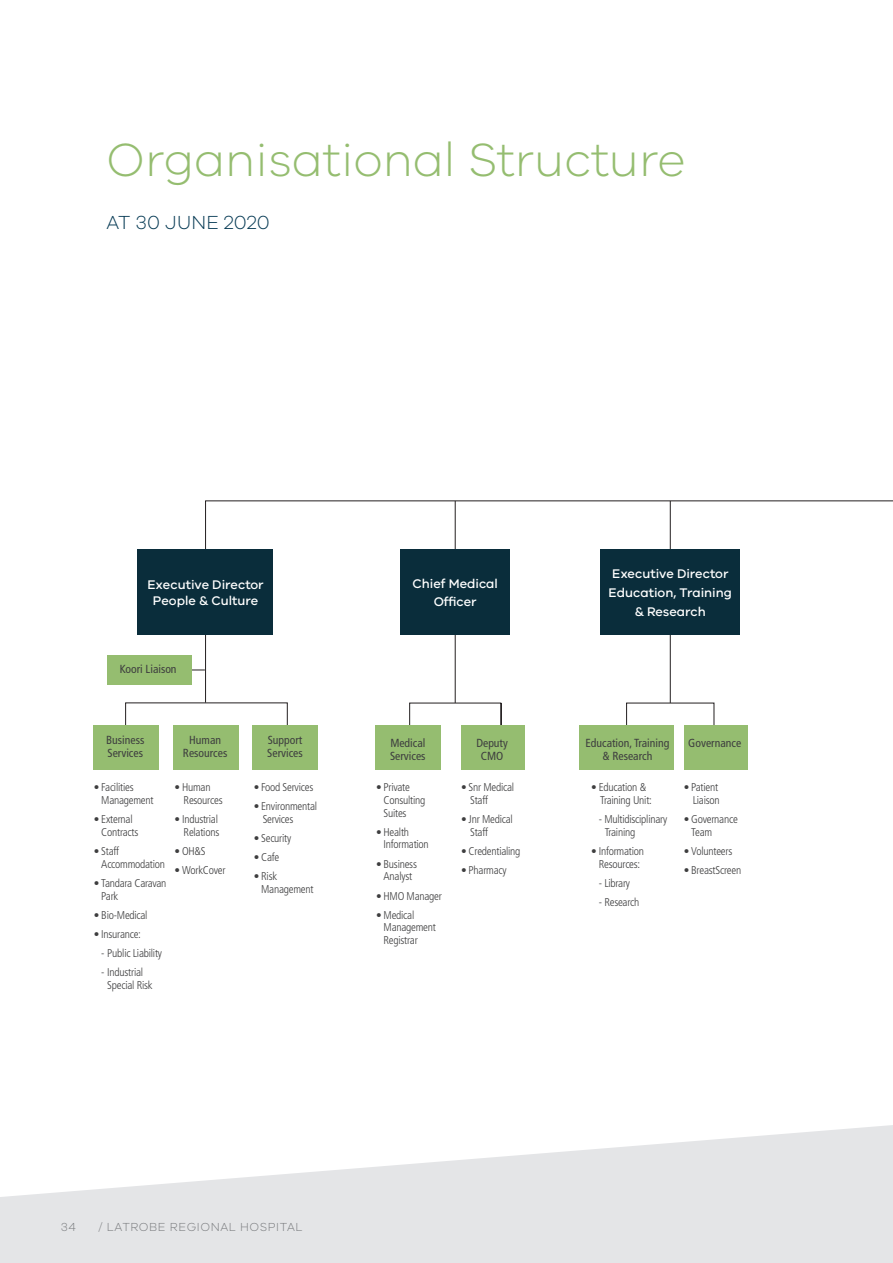
<style>
.page{position:relative;width:893px;height:1263px;background:#fff}
.page>*{position:absolute;margin:0;border:0;box-sizing:border-box;transform-origin:0 0}
.Heading_1-green{font:300 48px "VIC";color:#95bd70}
.Heading_2_-_blue{font:300 19.5px "VIC";color:#063a54}
.Body_Text-black{font:500 12.9px/18.8px "VIC";color:#fff;text-align:center}
.t1{font:300 12px "VIC";letter-spacing:.05em;color:#787a7d}
.Body_Text-black-2{font:condensed 11.7px/12.8px "Frutiger";color:#3e3e3f}
.Body_Text-black-3{font:300 condensed 11.25px/12.8px "Frutiger";letter-spacing:-.02em;color:#3e3e3f}
</style>
<div class="page">
<svg style="left:0;top:1125px;width:893px;height:138px;fill:#e4e5e7"></svg>
<svg style="left:205px;top:500px;width:688px;height:203px"></svg>
<div style="left:138px;top:549px;width:135px;height:86px;background:#0a2d3b"></div>
<div style="left:93px;top:725px;width:66px;height:45px;background:#95bd70"></div>
<div style="left:253px;top:725px;width:65px;height:45px;background:#95bd70"></div>
<div style="left:173px;top:725px;width:65px;height:45px;background:#95bd70"></div>
<svg style="left:191px;top:670px;width:14px;height:1px"></svg>
<div style="left:107px;top:655px;width:84px;height:30px;background:#95bd70"></div>
<hr style="left:455px;top:501px;width:1px;height:202px;background:#231f20">
<div style="left:401px;top:549px;width:109px;height:86px;background:#0a2d3b"></div>
<svg style="left:409px;top:702px;width:92px;height:23px"></svg>
<hr style="left:501px;top:703px;width:1px;height:30px;background:#231f20">
<div style="left:375px;top:725px;width:66px;height:44px;background:#95bd70"></div>
<div style="left:461px;top:725px;width:64px;height:44px;background:#95bd70"></div>
<hr style="left:670px;top:501px;width:1px;height:202px;background:#231f20">
<div style="left:600px;top:549px;width:140px;height:86px;background:#0a2d3b"></div>
<svg style="left:626px;top:702px;width:89px;height:23px"></svg>
<div style="left:579px;top:725px;width:95px;height:44px;background:#95bd70"></div>
<div style="left:684px;top:725px;width:63px;height:44px;background:#95bd70"></div>
<p class="Heading_1-green" style="left:106px;top:131px;width:581px">Organisational Structure</p>
<p class="Heading_2_-_blue" style="left:106px;top:210px;width:165px">AT 30 JUNE 2020</p>
<p class="Body_Text-black" style="left:147px;top:576px;width:118px;line-height:16.5px">Executive Director<br>People &amp; Culture</p>
<p class="Body_Text-black" style="left:412px;top:573px;width:87px">Chief Medical<br>Officer</p>
<p class="Body_Text-black" style="left:612px;top:564px;width:118px">Executive Director</p>
<p class="Body_Text-black" style="left:609px;top:583px;width:125px">Education, Training &amp; Research</p>
<p class="Body_Text-black-2" style="left:120px;top:663px;width:58px">Koori Liaison</p>
<p class="Body_Text-black-2" style="left:106px;top:734px;width:40px">Business<br>Services</p>
<p class="Body_Text-black-2" style="left:267px;top:734px;width:37px">Support<br>Services</p>
<p class="Body_Text-black-2" style="left:183px;top:734px;width:46px;text-align:center">Human<br>Resources</p>
<p class="Body_Text-black-3" style="left:101px;top:781px;width:54px;text-indent:-8px">• Facilities<br>Management</p>
<p class="Body_Text-black-3" style="left:101px;top:813px;width:38px;text-indent:-7px">• External<br>Contracts</p>
<p class="Body_Text-black-3" style="left:101px;top:845px;width:65px;text-indent:-7px">• Staff<br>Accommodation</p>
<p class="Body_Text-black-3" style="left:101px;top:877px;width:67px;text-indent:-8px">• Tandara Caravan<br>Park</p>
<p class="Body_Text-black-3" style="left:94px;top:908px;width:55px">• Bio-Medical</p>
<p class="Body_Text-black-3" style="left:94px;top:928px;width:49px">• Insurance:</p>
<p class="Body_Text-black-3" style="left:101px;top:947px;width:62px">- Public Liability</p>
<p class="Body_Text-black-3" style="left:107px;top:966px;width:47px;text-indent:-6px">- Industrial<br>Special Risk</p>
<p class="Body_Text-black-3" style="left:184px;top:781px;width:41px;text-indent:-9px">• Human<br>Resources</p>
<p class="Body_Text-black-3" style="left:175px;top:813px;width:46px;text-align:right">• Industrial<br>Relations</p>
<p class="Body_Text-black-3" style="left:175px;top:845px;width:33px">• OH&amp;S</p>
<p class="Body_Text-black-3" style="left:175px;top:864px;width:52px">• WorkCover</p>
<p class="Body_Text-black-3" style="left:254px;top:781px;width:61px">• Food Services</p>
<p class="Body_Text-black-3" style="left:263px;top:800px;width:56px;text-indent:-9px">• Environmental<br>Services</p>
<p class="Body_Text-black-3" style="left:254px;top:832px;width:39px">• Security</p>
<p class="Body_Text-black-3" style="left:254px;top:851px;width:27px">• Cafe</p>
<p class="Body_Text-black-3" style="left:261px;top:870px;width:54px;text-indent:-8px">• Risk<br>Management</p>
<p class="Body_Text-black-2" style="left:390px;top:736px;width:37px">Medical<br>Services</p>
<p class="Body_Text-black-2" style="left:476px;top:736px;width:33px;text-align:center">Deputy<br>CMO</p>
<p class="Body_Text-black-3" style="left:384px;top:781px;width:43px;text-indent:-8px">• Private<br>Consulting<br>Suites</p>
<p class="Body_Text-black-3" style="left:384px;top:826px;width:47px;text-indent:-7px">• Health<br>Information</p>
<p class="Body_Text-black-3" style="left:376px;top:857px;width:42px;text-align:center">• Business<br>Analyst</p>
<p class="Body_Text-black-3" style="left:376px;top:889px;width:67px">• HMO Manager</p>
<p class="Body_Text-black-3" style="left:384px;top:908px;width:54px;text-indent:-8px">• Medical<br>Management<br>Registrar</p>
<p class="Body_Text-black-3" style="left:470px;top:781px;width:46px;text-indent:-9px">• Snr Medical<br>Staff</p>
<p class="Body_Text-black-3" style="left:470px;top:813px;width:44px;text-indent:-9px">• Jnr Medical<br>Staff</p>
<p class="Body_Text-black-3" style="left:461px;top:845px;width:61px">• Credentialing</p>
<p class="Body_Text-black-3" style="left:461px;top:864px;width:47px">• Pharmacy</p>
<p class="Body_Text-black-2" style="left:585px;top:736px;width:85px;text-align:center">Education, Training &amp; Research</p>
<p class="Body_Text-black-2" style="left:688px;top:736px;width:54px">Governance</p>
<p class="Body_Text-black-3" style="left:600px;top:781px;width:53px;text-indent:-9px">• Education &amp;<br>Training Unit:</p>
<p class="Body_Text-black-3" style="left:605px;top:813px;width:64px;text-indent:-6px">- Multidisciplinary<br>Training</p>
<p class="Body_Text-black-3" style="left:591px;top:845px;width:54px;text-align:center">• Information<br>Resources:</p>
<p class="Body_Text-black-3" style="left:599px;top:877px;width:33px">- Library</p>
<p class="Body_Text-black-3" style="left:599px;top:896px;width:42px">- Research</p>
<p class="Body_Text-black-3" style="left:684px;top:781px;width:37px;text-align:right">• Patient<br>Liaison</p>
<p class="Body_Text-black-3" style="left:691px;top:813px;width:48px;text-indent:-7px">• Governance<br>Team</p>
<p class="Body_Text-black-3" style="left:684px;top:845px;width:50px">• Volunteers</p>
<p class="Body_Text-black-3" style="left:684px;top:864px;width:59px">• BreastScreen</p>
<p class="t1" style="left:61px;top:1220px;width:17px">34</p>
<p class="t1" style="left:99px;top:1220px;width:205px">/ LATROBE REGIONAL HOSPITAL</p>
</div>
